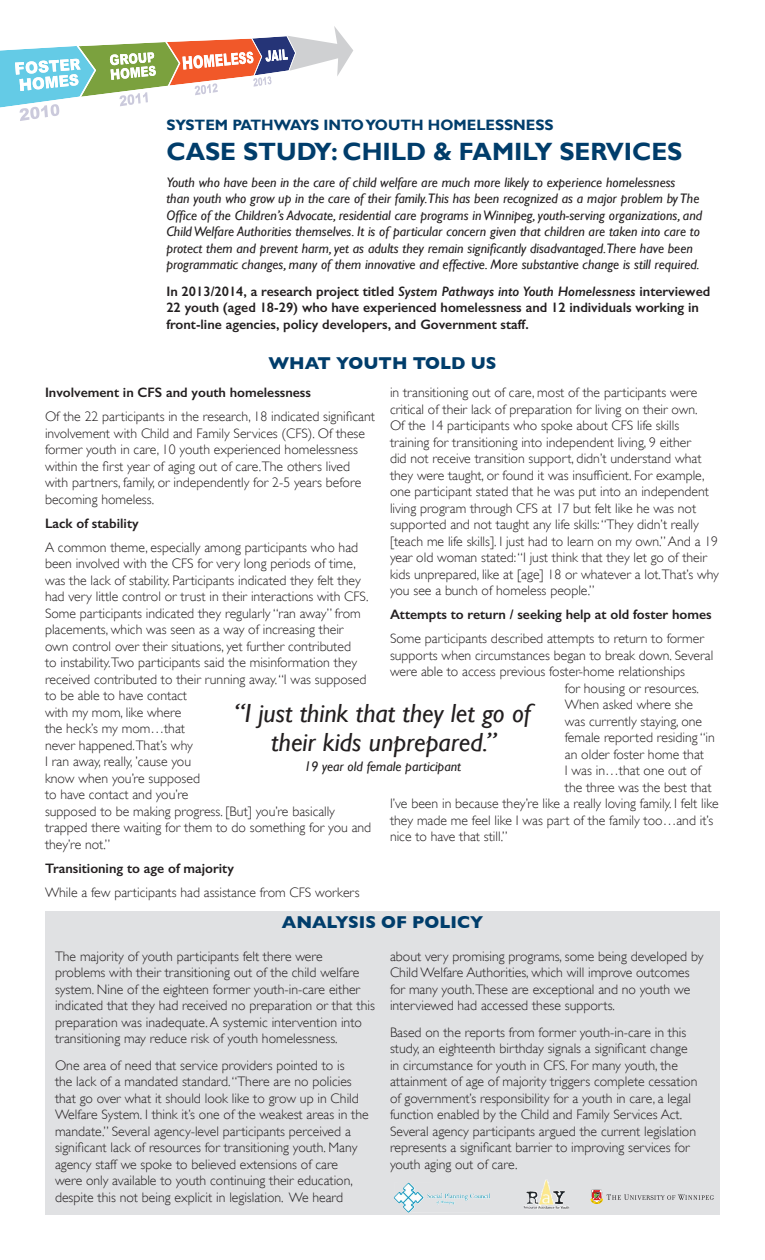
<style>
.page{position:relative;width:765px;height:1260px;background:#fff}
.page>*{position:absolute;margin:0;border:0;box-sizing:border-box;transform-origin:0 0}
.t1{font:italic 26.25px/28.8px "Gill Sans";color:#231f20;text-align:center}
.t2{font:700 25px "Gill Sans";color:#003d6b}
.t3{font:700 17.5px "Gill Sans";color:#003d6b}
.t4{font:700 15px "Gill Sans";color:#003d6b}
.t5{font:300 13.75px/16.5px "Gill Sans";color:#231f20}
.t6{font:italic 13.75px/16.5px "Gill Sans";color:#231f20}
.t7{font:600 13.75px/16.5px "Gill Sans";color:#231f20}
.s1{font-style:italic}
</style>
<div class="page">
<div style="left:45px;top:941px;width:675px;height:274px;background:#e0e1e3"></div>
<div style="left:45px;top:911px;width:675px;height:30px;background:#e0e1e3"></div>
<svg style="left:0;top:26px;width:353px;height:95px"></svg>
<img style="left:394px;top:1183px;width:15px;height:18px">
<img style="left:524px;top:1179px;width:46px;height:30px">
<svg style="left:591px;top:1190px;width:123px;height:14px"></svg>
<p class="t4" style="left:166px;top:116px;width:389px">SYSTEM PATHWAYS INTO YOUTH HOMELESSNESS</p>
<p class="t2" style="left:166px;top:137px;width:517px">CASE STUDY: CHILD &amp; FAMILY SERVICES</p>
<p class="t6" style="left:166px;top:174px;width:537px">Youth who have been in the care of child welfare are much more likely to experience homelessness<br>than youth who grow up in the care of their family.This has been recognized as a major problem by The Office of the Children’s Advocate, residential care programs in Winnipeg, youth-serving organizations, and Child Welfare Authorities themselves. It is of particular concern given that children are taken into care to protect them and prevent harm, yet as adults they remain significantly disadvantaged.There have been programmatic changes, many of them innovative and effective. More substantive change is still required.</p>
<p class="t7" style="left:166px;top:282px;width:545px">In 2013/2014, a research project titled <span class="s1">System Pathways into Youth Homelessness</span> interviewed<br>22 youth (aged 18-29) who have experienced homelessness and 12 individuals working in front-line agencies, policy developers, and Government staff.</p>
<p class="t3" style="left:268px;top:353px;width:230px">WHAT YOUTH TOLD US</p>
<p class="t5" style="left:390px;top:384px;width:331px">in transitioning out of care, most of the participants were critical of their lack of preparation for living on their own.<br>Of the 14 participants who spoke about CFS life skills training for transitioning into independent living, 9 either<br>did not receive transition support, didn’t understand what they were taught, or found it was insufficient. For example, one participant stated that he was put into an independent living program through CFS at 17 but felt like he was not supported and not taught any life skills: “They didn’t really [teach me life skills]. I just had to learn on my own.” And a 19 year old woman stated: “I just think that they let go of their kids unprepared, like at [age] 18 or whatever a lot.That’s why you see a bunch of homeless people.”</p>
<p class="t7" style="left:390px;top:606px;width:323px">Attempts to return / seeking help at old foster homes</p>
<p class="t5" style="left:390px;top:630px;width:315px">Some participants described attempts to return to former</p>
<p class="t5" style="left:390px;top:647px;width:325px">supports when circumstances began to break down. Several</p>
<p class="t5" style="left:390px;top:663px;width:296px">were able to access previous foster-home relationships</p>
<p class="t5" style="left:565px;top:680px;width:136px">for housing or resources.</p>
<p class="t5" style="left:565px;top:696px;width:130px">When asked where she</p>
<p class="t5" style="left:565px;top:713px;width:139px">was currently staying, one</p>
<p class="t5" style="left:565px;top:729px;width:152px">female reported residing “in</p>
<p class="t5" style="left:565px;top:746px;width:141px">an older foster home that</p>
<p class="t5" style="left:565px;top:762px;width:138px">I was in…that one out of</p>
<p class="t5" style="left:565px;top:779px;width:148px">the three was the best that</p>
<p class="t5" style="left:390px;top:795px;width:330px">I’ve been in because they’re like a really loving family. I felt like</p>
<p class="t5" style="left:390px;top:812px;width:325px">they made me feel like I was part of the family too…and it’s</p>
<p class="t5" style="left:390px;top:828px;width:119px">nice to have that still.”</p>
<p class="t7" style="left:45px;top:384px;width:268px">Involvement in CFS and youth homelessness</p>
<p class="t5" style="left:45px;top:409px;width:331px">Of the 22 participants in the research, 18 indicated significant involvement with Child and Family Services (CFS). Of these former youth in care, 10 youth experienced homelessness within the first year of aging out of care.The others lived with partners, family, or independently for 2-5 years before becoming homeless.</p>
<p class="t7" style="left:45px;top:515px;width:95px">Lack of stability</p>
<p class="t5" style="left:45px;top:539px;width:328px">A common theme, especially among participants who had been involved with the CFS for very long periods of time, was the lack of stability. Participants indicated they felt they had very little control or trust in their interactions with CFS.<br>Some participants indicated they regularly “ran away” from placements, which was seen as a way of increasing their<br>own control over their situations, yet further contributed<br>to instability.Two participants said the misinformation they received contributed to their running away. “I was supposed to be able to have contact<br>with my mom, like where<br>the heck’s my mom…that<br>never happened.That’s why<br>I ran away, really, ’cause you<br>know when you’re supposed<br>to have contact and you’re<br>supposed to be making progress. [But] you’re basically trapped there waiting for them to do something for you and they’re not.”</p>
<p class="t7" style="left:45px;top:860px;width:190px">Transitioning to age of majority</p>
<p class="t5" style="left:45px;top:884px;width:316px">While a few participants had assistance from CFS workers</p>
<p class="t1" style="left:234px;top:699px;width:298px">“I just think that they let go of their kids unprepared.”</p>
<p class="t6" style="left:304px;top:758px;width:159px">19 year old female participant</p>
<p class="t3" style="left:282px;top:912px;width:203px">ANALYSIS OF POLICY</p>
<p class="t5" style="left:55px;top:948px;width:321px">The majority of youth participants felt there were problems with their transitioning out of the child welfare system. Nine of the eighteen former youth-in-care either indicated that they had received no preparation or that this preparation was inadequate. A systemic intervention into transitioning may reduce risk of youth homelessness.</p>
<p class="t5" style="left:55px;top:1057px;width:315px">One area of need that service providers pointed to is<br>the lack of a mandated standard. “There are no policies that go over what it should look like to grow up in Child Welfare System. I think it’s one of the weakest areas in the mandate.” Several agency-level participants perceived a significant lack of resources for transitioning youth. Many agency staff we spoke to believed extensions of care were only available to youth continuing their education, despite this not being explicit in legislation. We heard</p>
<p class="t5" style="left:390px;top:948px;width:315px">about very promising programs, some being developed by Child Welfare Authorities, which will improve outcomes for many youth.These are exceptional and no youth we interviewed had accessed these supports.</p>
<p class="t5" style="left:390px;top:1024px;width:309px">Based on the reports from former youth-in-care in this study, an eighteenth birthday signals a significant change in circumstance for youth in CFS. For many youth, the attainment of age of majority triggers complete cessation of government’s responsibility for a youth in care, a legal function enabled by the Child and Family Services Act.<br>Several agency participants argued the current legislation represents a significant barrier to improving services for youth aging out of care.</p>
</div>
